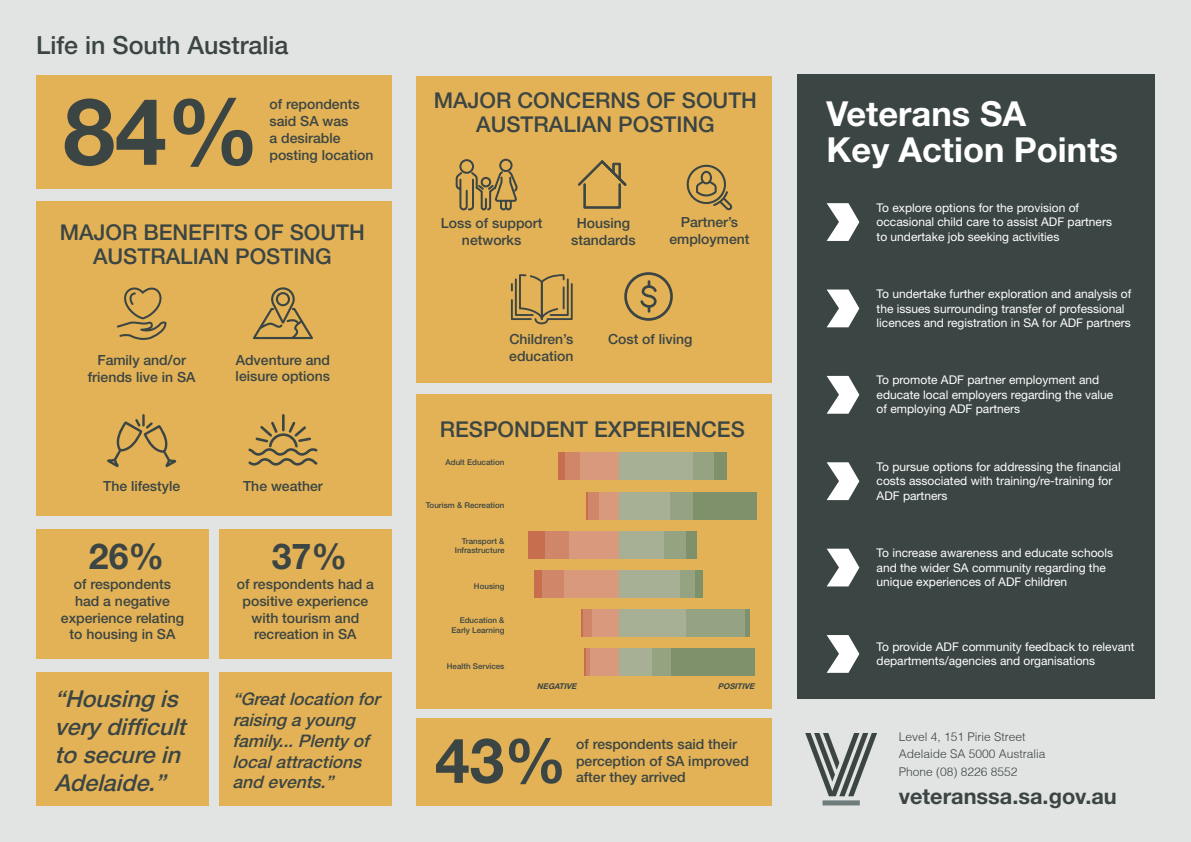
<style>
.page{position:relative;width:1191px;height:842px;background:#e2e3e3}
.page>*{position:absolute;margin:0;border:0;box-sizing:border-box;transform-origin:0 0}
.t1{font:700 92.8px "Helvetica Neue LT Std";color:#3b4543}
.t2{font:700 62.2px "Helvetica Neue LT Std";color:#3b4543}
.t3{font:700 35.7px "Helvetica Neue LT Std";color:#3b4543}
.t4{font:700 34.5px/36.4px "Helvetica Neue LT Std";color:#fff}
.t5{font:500 25px "Helvetica Neue LT Std";color:#3b4543}
.t6{font:italic 500 23.2px/27.9px "Helvetica Neue LT Std";color:#3b4543}
.t7{font:500 21.8px/24.2px "Helvetica Neue LT Std";color:#3b4543;text-align:center}
.t8{font:700 21.7px "Helvetica Neue LT Std";color:#3b4543}
.t9{font:italic 500 17.3px/20.8px "Helvetica Neue LT Std";color:#3b4543}
.t10{font:500 14px/16.8px "Helvetica Neue LT Std";color:#3b4543;text-align:center}
.t11{font:12px/14.4px "Helvetica Neue LT Std";color:#fff}
.t12{font:300 12px/17.2px "Helvetica";color:#3b4543}
.t13{font:500 8px/9.6px "Helvetica Neue LT Std";color:#3b4543;text-align:right}
.t14{font:italic 700 8px "Helvetica Neue LT Std";color:#3b4543}
</style>
<div class="page">
<div style="left:797px;top:75px;width:358px;height:624px;background:#3b4543"></div>
<svg style="left:826px;top:203px;width:33px;height:38px"></svg>
<svg style="left:826px;top:289px;width:33px;height:38px"></svg>
<svg style="left:826px;top:376px;width:33px;height:38px"></svg>
<svg style="left:826px;top:462px;width:33px;height:38px"></svg>
<svg style="left:827px;top:549px;width:32px;height:37px"></svg>
<svg style="left:826px;top:635px;width:33px;height:38px"></svg>
<div style="left:36px;top:75px;width:356px;height:114px;background:#e3b256"></div>
<div style="left:36px;top:202px;width:356px;height:314px;background:#e3b256"></div>
<div style="left:416px;top:77px;width:356px;height:306px;background:#e3b256"></div>
<hr style="left:282px;top:414px;width:3px;height:17px;background:#3b4543">
<svg style="left:248px;top:422px;width:69px;height:44px"></svg>
<svg style="left:253px;top:287px;width:60px;height:52px"></svg>
<svg style="left:117px;top:287px;width:50px;height:53px"></svg>
<svg style="left:107px;top:414px;width:69px;height:53px"></svg>
<svg style="left:511px;top:274px;width:61px;height:50px"></svg>
<svg style="left:686px;top:164px;width:47px;height:47px"></svg>
<svg style="left:455px;top:158px;width:63px;height:53px"></svg>
<svg style="left:624px;top:272px;width:49px;height:49px"></svg>
<svg style="left:578px;top:160px;width:49px;height:49px"></svg>
<div style="left:36px;top:529px;width:173px;height:130px;background:#e3b256"></div>
<div style="left:36px;top:672px;width:173px;height:134px;background:#e3b256"></div>
<div style="left:219px;top:529px;width:173px;height:130px;background:#e3b256"></div>
<div style="left:219px;top:672px;width:173px;height:134px;background:#e3b256"></div>
<div style="left:416px;top:718px;width:356px;height:88px;background:#e3b256"></div>
<svg style="left:805px;top:733px;width:72px;height:63px"></svg>
<div style="left:822px;top:800px;width:37px;height:5px;background:#6e7c7c"></div>
<div style="left:416px;top:394px;width:356px;height:315px;background:#e3b256"></div>
<div style="left:619px;top:453px;width:74px;height:27px;background:#a7b095"></div>
<div style="left:693px;top:453px;width:21px;height:27px;background:#95a382"></div>
<div style="left:579px;top:453px;width:40px;height:27px;background:#d8997d"></div>
<div style="left:714px;top:453px;width:13px;height:27px;background:#7f916b"></div>
<div style="left:564px;top:453px;width:15px;height:27px;background:#d08668"></div>
<div style="left:558px;top:453px;width:6px;height:27px;background:#c76e4e"></div>
<div style="left:619px;top:492px;width:51px;height:27px;background:#a7b095"></div>
<div style="left:670px;top:492px;width:23px;height:27px;background:#95a382"></div>
<div style="left:598px;top:492px;width:21px;height:27px;background:#d8997d"></div>
<div style="left:693px;top:492px;width:63px;height:27px;background:#7f916b"></div>
<div style="left:588px;top:492px;width:10px;height:27px;background:#d08668"></div>
<hr style="left:586px;top:492px;width:2px;height:27px;background:#c76e4e">
<div style="left:619px;top:609px;width:67px;height:28px;background:#a7b095"></div>
<div style="left:686px;top:609px;width:59px;height:28px;background:#95a382"></div>
<div style="left:591px;top:609px;width:28px;height:28px;background:#d8997d"></div>
<div style="left:745px;top:609px;width:5px;height:28px;background:#7f916b"></div>
<div style="left:583px;top:609px;width:8px;height:28px;background:#d08668"></div>
<hr style="left:581px;top:609px;width:2px;height:28px;background:#c76e4e">
<div style="left:619px;top:649px;width:33px;height:27px;background:#a7b095"></div>
<div style="left:652px;top:649px;width:20px;height:27px;background:#95a382"></div>
<div style="left:590px;top:649px;width:29px;height:27px;background:#d8997d"></div>
<div style="left:672px;top:649px;width:83px;height:27px;background:#7f916b"></div>
<div style="left:585px;top:649px;width:5px;height:27px;background:#d08668"></div>
<hr style="left:584px;top:649px;width:2px;height:27px;background:#c76e4e">
<div style="left:619px;top:531px;width:45px;height:28px;background:#a7b095"></div>
<div style="left:664px;top:531px;width:22px;height:28px;background:#95a382"></div>
<div style="left:569px;top:531px;width:50px;height:28px;background:#d8997d"></div>
<div style="left:686px;top:531px;width:11px;height:28px;background:#7f916b"></div>
<div style="left:545px;top:531px;width:24px;height:28px;background:#d08668"></div>
<div style="left:528px;top:531px;width:17px;height:28px;background:#c76e4e"></div>
<div style="left:619px;top:570px;width:61px;height:28px;background:#a7b095"></div>
<div style="left:680px;top:570px;width:15px;height:28px;background:#95a382"></div>
<div style="left:564px;top:570px;width:55px;height:28px;background:#d8997d"></div>
<div style="left:695px;top:570px;width:8px;height:28px;background:#7f916b"></div>
<div style="left:541px;top:570px;width:23px;height:28px;background:#d08668"></div>
<div style="left:533px;top:570px;width:8px;height:28px;background:#c76e4e"></div>
<h3 class="t5" style="left:36px;top:30px;width:254px">Life in South Australia</h3>
<h1 class="t1" style="left:63px;top:74px;width:197px">84%</h1>
<p class="t10" style="left:269px;top:96px;width:105px;text-align:left">of repondents said SA was<br>a desirable posting location</p>
<h3 class="t7" style="left:60px;top:220px;width:306px">MAJOR BENEFITS OF SOUTH<br>AUSTRALIAN POSTING</h3>
<p class="t10" style="left:88px;top:351px;width:109px">Family and/or friends live in SA</p>
<p class="t10" style="left:103px;top:478px;width:79px">The lifestyle</p>
<p class="t10" style="left:236px;top:351px;width:96px;text-align:left">Adventure and leisure options</p>
<p class="t10" style="left:243px;top:478px;width:81px">The weather</p>
<h3 class="t3" style="left:89px;top:534px;width:77px">26%</h3>
<h3 class="t3" style="left:272px;top:534px;width:77px">37%</h3>
<p class="t10" style="left:61px;top:575px;width:125px">of respondents had a negative experience relating to housing in SA</p>
<p class="t10" style="left:237px;top:575px;width:139px">of respondents had a positive experience with tourism and recreation in SA</p>
<h3 class="t6" style="left:54px;top:685px;width:139px">“Housing is very difficult to secure in<br>Adelaide.”</h3>
<h3 class="t9" style="left:233px;top:688px;width:154px">“Greatlocation for raising a young family...Plenty of localattractions and events.”</h3>
<h3 class="t7" style="left:434px;top:87px;width:325px">MAJOR CONCERNS OF SOUTH<br>AUSTRALIAN POSTING</h3>
<p class="t10" style="left:441px;top:215px;width:103px">Loss of support networks</p>
<p class="t10" style="left:571px;top:215px;width:66px">Housing standards</p>
<p class="t10" style="left:669px;top:214px;width:82px">Partner’s employment</p>
<p class="t10" style="left:509px;top:330px;width:66px;text-align:left">Children’s education</p>
<p class="t10" style="left:608px;top:331px;width:86px">Cost of living</p>
<h3 class="t7" style="left:440px;top:417px;width:306px">RESPONDENT EXPERIENCES</h3>
<p class="t13" style="left:445px;top:457px;width:60px">Adult Education</p>
<p class="t13" style="left:426px;top:500px;width:80px">Tourism &amp; Recreation</p>
<p class="t13" style="left:455px;top:536px;width:51px">Transport &amp;<br>Infrastructure</p>
<p class="t13" style="left:474px;top:581px;width:32px">Housing</p>
<p class="t13" style="left:451px;top:615px;width:54px">Education &amp;<br>Early Learning</p>
<p class="t13" style="left:447px;top:661px;width:59px">Health Services</p>
<p class="t14" style="left:537px;top:681px;width:43px">NEGATIVE</p>
<p class="t14" style="left:718px;top:681px;width:40px">POSITIVE</p>
<h2 class="t2" style="left:435px;top:722px;width:133px">43%</h2>
<p class="t10" style="left:576px;top:735px;width:174px;text-align:left">of respondents said their perception of SA improved</p>
<p class="t10" style="left:576px;top:769px;width:111px">after they arrived</p>
<h3 class="t4" style="left:826px;top:94px;width:293px">Veterans SA<br>Key Action Points</h3>
<p class="t11" style="left:876px;top:200px;width:237px">To explore options for the provision of occasional child care to assist ADF partners to undertake job seeking activities</p>
<p class="t11" style="left:876px;top:286px;width:256px">To undertake further exploration and analysis of the issues surrounding transfer of professional licences and registration in SA for ADF partners</p>
<p class="t11" style="left:876px;top:373px;width:238px">To promote ADF partner employment and educate local employers regarding the value of employing ADF partners</p>
<p class="t11" style="left:876px;top:459px;width:246px">To pursue options for addressing the financial costs associated with training/re-training for<br>ADF partners</p>
<p class="t11" style="left:876px;top:546px;width:238px">To increase awareness and educate schools and the wider SA community regarding the unique experiences of ADF children</p>
<p class="t11" style="left:876px;top:639px;width:259px">To provide ADF community feedback to relevant departments/agencies and organisations</p>
<p class="t12" style="left:899px;top:728px;width:148px">Level 4, 151 Pirie Street<br>Adelaide SA 5000 Australia<br>Phone (08) 8226 8552</p>
<h3 class="t8" style="left:899px;top:782px;width:219px">veteranssa.sa.gov.au</h3>
</div>
